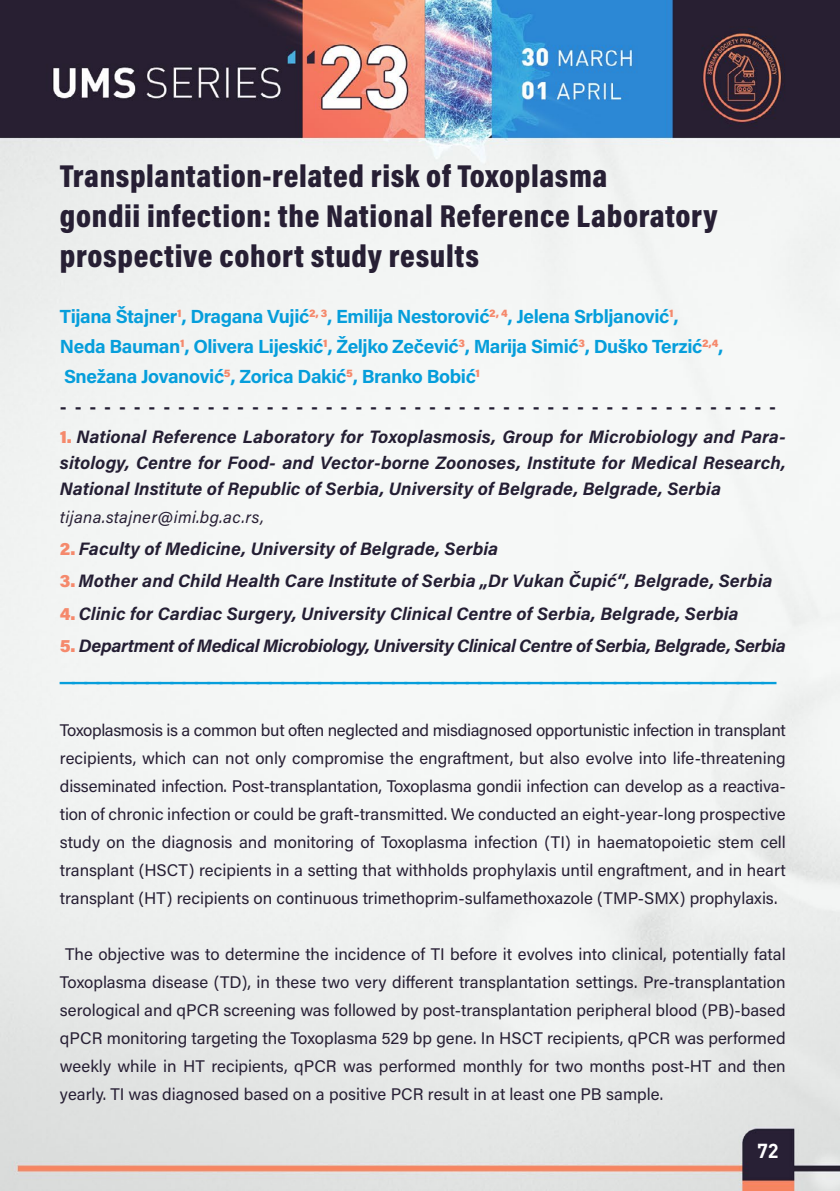
<style>
.page{position:relative;width:840px;height:1191px;background:#fff}
.page>*{position:absolute;margin:0;border:0;box-sizing:border-box;transform-origin:0 0}
.t1{font:900 32px/40px "Acumin Pro Cond";letter-spacing:.02em;color:#271f34}
.t2{font:900 28px "Acumin Pro";color:#069edb}
.t3{font:700 20px "DIN Pro";color:#fff}
.t4{font:700 19px/30px "Acumin Pro";letter-spacing:-.02em;color:#069edb}
.t5{font:italic 700 18px/26px "Acumin Pro";letter-spacing:.005em;color:#241e33;text-align:justify}
.t6{font:italic 700 18px "Acumin Pro";letter-spacing:-.02em;color:#241e33}
.t7{font:700 18px "Acumin Pro";color:#241e33}
.t8{font:16.8px/28px "Acumin Pro";color:#271f34;text-align:justify}
.t9{font:italic 16.8px "Acumin Pro";letter-spacing:.02em;color:#271f34}
.s1{font-weight:900;font-style:normal;color:#f5896c}
</style>
<div class="page">
<img style="left:1px;top:0;width:838px;height:1190px">
<h1 class="t1" style="left:60px;top:155px;width:659px">Transplantation-related risk of Toxoplasma<br>gondii infection: the National Reference Laboratory prospective cohort study results</h1>
<p class="t4" style="left:60px;top:301px;width:664px">Tijana Štajner<sup>1</sup>, Dragana Vujić<sup>2,</sup> <sup>3</sup>, Emilija Nestorović<sup>2,</sup> <sup>4</sup>, Jelena Srbljanović<sup>1</sup>,<br>Neda Bauman<sup>1</sup>, Olivera Lijeskić<sup>1</sup>, Željko Zečević<sup>3</sup>, Marija Simić<sup>3</sup>, Duško Terzić<sup>2,4</sup>,<br>Snežana Jovanović<sup>5</sup>, Zorica Dakić<sup>5</sup>, Branko Bobić<sup>1</sup></p>
<p class="t7" style="left:60px;top:394px;width:717px">- - - - - - - - - - - - - - - - - - - - - - - - - - - - - - - - - - - - - - - - - - - - - - - - -</p>
<p class="t5" style="left:60px;top:423px;width:727px"><span class="s1">1.</span> National Reference Laboratory for Toxoplasmosis, Group for Microbiology and Para&shy;sitology, Centre for Food- and Vector-borne Zoonoses, Institute for Medical Research, National Institute of Republic of Serbia, University of Belgrade, Belgrade, Serbia</p>
<p class="t9" style="left:60px;top:506px;width:205px">tijana.stajner@imi.bg.ac.rs,</p>
<p class="t5" style="left:60px;top:535px;width:439px"><span class="s1">2.</span> Faculty of Medicine, University of Belgrade, Serbia</p>
<p class="t5" style="left:60px;top:567px;width:713px"><span class="s1">3.</span> Mother and Child Health Care Institute of Serbia „Dr Vukan Čupić“, Belgrade, Serbia</p>
<p class="t5" style="left:60px;top:599px;width:680px"><span class="s1">4.</span> Clinic for Cardiac Surgery, University Clinical Centre of Serbia, Belgrade, Serbia</p>
<p class="t6" style="left:60px;top:632px;width:727px"><span class="s1">5.</span> Department of Medical Microbiology, University Clinical Centre of Serbia, Belgrade, Serbia</p>
<h2 class="t2" style="left:60px;top:650px;width:717px">__________________________________________________________</h2>
<p class="t8" style="left:60px;top:715px;width:727px">Toxoplasmosis is a common but often neglected and misdiagnosed opportunistic infection in transplant recipients, which can not only compromise the engraftment, but also evolve into life-threatening disseminated infection. Post-transplantation, Toxoplasma gondii infection can develop as a reactiva&shy;tion of chronic infection or could be graft-transmitted. We conducted an eight-year-long prospective study on the diagnosis and monitoring of Toxoplasma infection (TI) in haematopoietic stem cell transplant (HSCT) recipients in a setting that withholds prophylaxis until engraftment, and in heart transplant (HT) recipients on continuous trimethoprim-sulfamethoxazole (TMP-SMX) prophylaxis.</p>
<p class="t8" style="left:60px;top:939px;width:727px;text-indent:5px">The objective was to determine the incidence of TI before it evolves into clinical, potentially fatal Toxoplasma disease (TD), in these two very different transplantation settings. Pre-transplantation serological and qPCR screening was followed by post-transplantation peripheral blood (PB)-based qPCR monitoring targeting the Toxoplasma 529 bp gene. In HSCT recipients, qPCR was performed weekly while in HT recipients, qPCR was performed monthly for two months post-HT and then yearly. TI was diagnosed based on a positive PCR result in at least one PB sample.</p>
<p class="t3" style="left:756px;top:1136px;width:23px">72</p>
</div>
